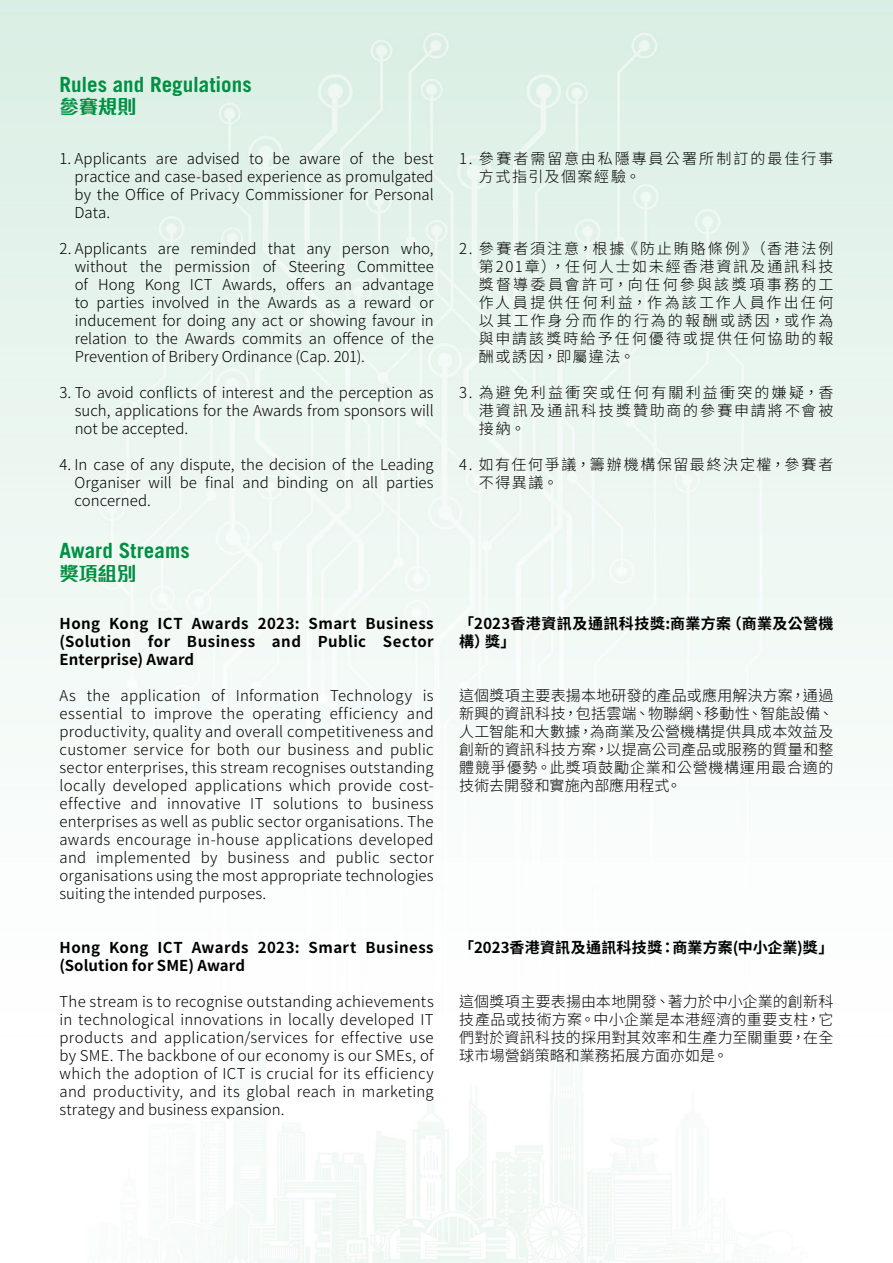
<style>
.page{position:relative;width:893px;height:1263px;background:#fff}
.page>*{position:absolute;margin:0;border:0;box-sizing:border-box;transform-origin:0 0}
.t1{font:700 21px "Trade Gothic";color:#009042}
.t2{font:700 19.5px "M Finance HK";letter-spacing:-.015em;color:#009042}
.t3{font:300 15px/18px "Noto Sans CJ Ktc";letter-spacing:.01em;color:#000;text-align:justify}
.t4{font:700 15px/18px "Noto Sans CJ Ktc";letter-spacing:.025em;color:#000}
.t5{font:300 15px/18px "Noto Sans CJ Ktc";letter-spacing:.125em;color:#000}
.t6{font:300 15px/18px "Noto Sans CJ Ktc";letter-spacing:.11em;color:#000}
</style>
<div class="page">
<img style="left:0;top:0;width:893px;height:1263px">
<h1 class="t1" style="left:60px;top:71px;width:194px">Rules and Regulations</h1>
<h2 class="t2" style="left:60px;top:93px;width:79px">參賽規則</h2>
<p class="t3" style="left:75px;top:149px;width:361px;text-indent:-15px">1. Applicants are advised to be aware of the best practice and case-based experience as promulgated by the Office of Privacy Commissioner for Personal Data.</p>
<p class="t3" style="left:75px;top:239px;width:360px;text-indent:-15px">2. Applicants are reminded that any person who, without the permission of Steering Committee of Hong Kong ICT Awards, offers an advantage to parties involved in the Awards as a reward or inducement for doing any act or showing favour in relation to the Awards commits an offence of the Prevention of Bribery Ordinance (Cap. 201).</p>
<p class="t3" style="left:75px;top:383px;width:360px;text-indent:-15px">3. To avoid conflicts of interest and the perception as such, applications for the Awards from sponsors will not be accepted.</p>
<p class="t3" style="left:75px;top:455px;width:361px;text-indent:-15px">4. In case of any dispute, the decision of the Leading Organiser will be final and binding on all parties concerned.</p>
<h1 class="t1" style="left:60px;top:537px;width:132px">Award Streams</h1>
<h2 class="t2" style="left:60px;top:559px;width:78px">獎項組別</h2>
<p class="t4" style="left:60px;top:614px;width:376px;text-align:justify">Hong Kong ICT Awards 2023: Smart Business (Solution for Business and Public Sector Enterprise) Award</p>
<p class="t3" style="left:60px;top:686px;width:376px">As the application of Information Technology is essential to improve the operating efficiency and productivity, quality and overall competitiveness and customer service for both our business and public sector enterprises, this stream recognises outstanding locally developed applications which provide cost&shy;effective and innovative IT solutions to business enterprises as well as public sector organisations. The awards encourage in-house applications developed and implemented by business and public sector organisations using the most appropriate technologies suiting the intended purposes.</p>
<p class="t4" style="left:60px;top:938px;width:376px">Hong Kong ICT Awards 2023: Smart Business (Solution for SME) Award</p>
<p class="t3" style="left:60px;top:992px;width:376px">The stream is to recognise outstanding achievements in technological innovations in locally developed IT products and application/services for effective use by SME. The backbone of our economy is our SMEs, of which the adoption of ICT is crucial for its efficiency and productivity, and its global reach in marketing strategy and business expansion.</p>
<p class="t5" style="left:479px;top:149px;width:356px;text-indent:-20px">1. 參賽者需留意由私隱專員公署所制訂的最佳行事方式指引及個案經驗。</p>
<p class="t3" style="left:479px;top:239px;width:356px;text-indent:-20px">2. 參賽者須注意，根據《防止賄賂條例》（香港法例第201章），任何人士如未經香港資訊及通訊科技獎督導委員會許可，向任何參與該獎項事務的工作人員提供任何利益，作為該工作人員作出任何以其工作身分而作的行為的報酬或誘因，或作為與申請該獎時給予任何優待或提供任何協助的報酬或誘因，即屬違法。</p>
<p class="t3" style="left:479px;top:383px;width:356px;text-indent:-20px">3. 為避免利益衝突或任何有關利益衝突的嫌疑，香港資訊及通訊科技獎贊助商的參賽申請將不會被接納。</p>
<p class="t6" style="left:479px;top:455px;width:356px;text-indent:-20px">4. 如有任何爭議，籌辦機構保留最終決定權，參賽者不得異議。</p>
<p class="t4" style="left:459px;top:614px;width:376px">「2023香港資訊及通訊科技獎:商業方案（商業及公營機構）獎」</p>
<p class="t3" style="left:459px;top:686px;width:376px">這個獎項主要表揚本地研發的產品或應用解決方案，通過新興的資訊科技，包括雲端、物聯網、移動性、智能設備、人工智能和大數據，為商業及公營機構提供具成本效益及創新的資訊科技方案，以提高公司產品或服務的質量和整體競爭優勢。此獎項鼓勵企業和公營機構運用最合適的技術去開發和實施內部應用程式。</p>
<p class="t4" style="left:459px;top:938px;width:376px">「2023香港資訊及通訊科技獎：商業方案(中小企業)獎」</p>
<p class="t3" style="left:459px;top:992px;width:376px">這個獎項主要表揚由本地開發、著力於中小企業的創新科技產品或技術方案。中小企業是本港經濟的重要支柱，它們對於資訊科技的採用對其效率和生產力至關重要，在全球市場營銷策略和業務拓展方面亦如是。</p>
</div>
